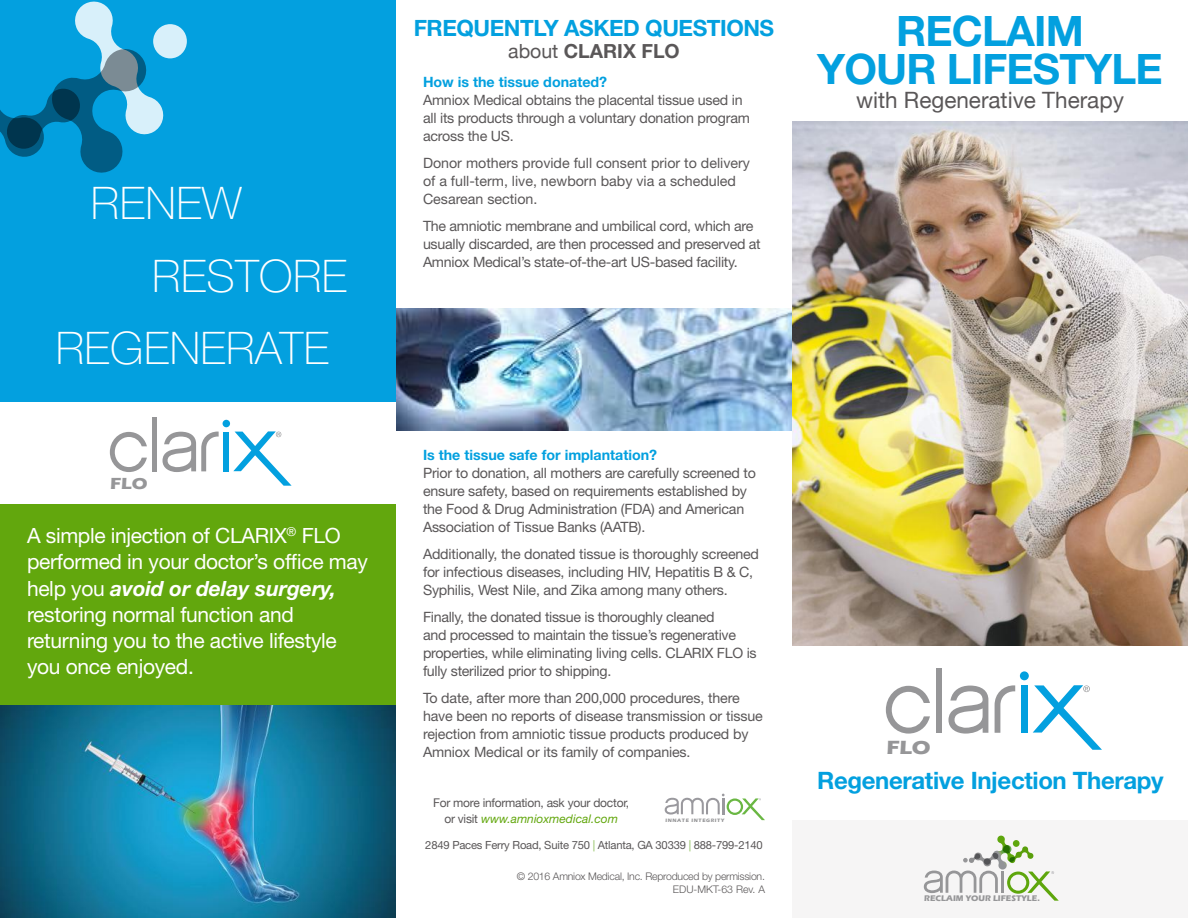
<style>
.page{position:relative;width:1188px;height:918px;background:#fff}
.page>*{position:absolute;margin:0;border:0;box-sizing:border-box;transform-origin:0 0}
.t1{font:100 45px/72.8px "Helvetica Neue";letter-spacing:.01em;color:#fff}
.t2{font:700 42px/37.5px "Helvetica Neue";letter-spacing:-.02em;color:#03a0df;text-align:center}
.t3{font:700 24px "Helvetica Neue";letter-spacing:-.015em;color:#03a0df}
.t4{font:700 22.5px "Helvetica Neue";letter-spacing:-.02em;color:#03a0df}
.t5{font:22.5px "Helvetica Neue";color:#5a5758}
.t6{font:21px/26.2px "Helvetica Neue";letter-spacing:-.015em;color:#fff}
.t7{font:700 19.65px "Eras ITC";color:#969698;scale:1.1 1}
.t8{font:700 19.5px "Helvetica Neue";color:#5a5758}
.t9{font:700 16.5px "Eras ITC";color:#969698;scale:1.1 1}
.t10{font:14.25px/18px "Helvetica Neue";letter-spacing:-.015em;color:#5a5758}
.t11{font:700 14.25px "Helvetica Neue";color:#03a0df}
.t12{font:12px/16.5px "Helvetica Neue";letter-spacing:-.02em;color:#5a5758;text-align:center}
.t13{font:11.25px "Helvetica Neue";letter-spacing:-.02em;color:#5a5758}
.t14{font:300 10.5px/13.5px "Helvetica Neue";letter-spacing:-.02em;color:#5a5758;text-align:right}
.t15{font:700 8.4px "Eras ITC";color:#969698}
.t16{font:700 4.95px "Eras ITC";letter-spacing:.125em;color:#969698}
.s1{font-weight:700;font-style:italic}
.s2{font-weight:400}
.s3{font-style:italic;color:#62a70d}
.s4{color:#8abd57}
</style>
<div class="page">
<div style="left:0;top:0;width:396px;height:918px;background:#03a0df"></div>
<div style="left:0;top:462px;width:396px;height:272px;background:#62a70d"></div>
<div style="left:792px;top:821px;width:396px;height:97px;background:#f6f5f5"></div>
<div style="left:1021px;top:685px;width:6px;height:48px;background:#03a0df"></div>
<svg style="left:948px;top:686px;width:40px;height:48px"></svg>
<svg style="left:995px;top:685px;width:20px;height:48px"></svg>
<svg style="left:886px;top:686px;width:44px;height:48px"></svg>
<div style="left:936px;top:668px;width:6px;height:65px;background:#969698"></div>
<div style="left:1020px;top:671px;width:9px;height:9px;background:#03a0df;border-radius:50%"></div>
<svg style="left:1033px;top:685px;width:69px;height:65px"></svg>
<svg style="left:924px;top:835px;width:135px;height:66px"></svg>
<svg style="left:665px;top:794px;width:100px;height:26px"></svg>
<svg style="left:0;top:2px;width:187px;height:171px"></svg>
<div style="left:0;top:402px;width:396px;height:102px;background:#fff"></div>
<div style="left:224px;top:432px;width:5px;height:39px;background:#03a0df"></div>
<svg style="left:163px;top:432px;width:56px;height:40px"></svg>
<svg style="left:110px;top:432px;width:37px;height:40px"></svg>
<div style="left:152px;top:417px;width:5px;height:54px;background:#969698"></div>
<div style="left:223px;top:420px;width:7px;height:7px;background:#03a0df;border-radius:50%"></div>
<svg style="left:233px;top:431px;width:59px;height:55px"></svg>
<img style="left:396px;top:309px;width:396px;height:121px">
<img style="left:792px;top:122px;width:396px;height:524px">
<img style="left:0;top:705px;width:396px;height:213px">
<h1 class="t1" style="left:152px;top:166px;width:196px;text-indent:-61px">RENEW<br>RESTORE</h1>
<h1 class="t1" style="left:56px;top:312px;width:275px">REGENERATE</h1>
<p class="t9" style="left:110px;top:474px;width:35px">FLO</p>
<h3 class="t6" style="left:27px;top:522px;width:342px">A simple injection of CLARIX<sup>®</sup> FLO performed in your doctor’s office may help you <span class="s1">avoid or delay surgery, </span>restoring normal function and returning you to the active lifestyle you once enjoyed.</h3>
<h3 class="t4" style="left:414px;top:14px;width:362px">FREQUENTLY ASKED QUESTIONS</h3>
<h3 class="t8" style="left:508px;top:39px;width:173px"><span class="s2">about</span> CLARIX FLO</h3>
<p class="t11" style="left:423px;top:73px;width:186px">How is the tissue donated?</p>
<p class="t10" style="left:423px;top:91px;width:329px">Amniox Medical obtains the placental tissue used in all its products through a voluntary donation program across the US.</p>
<p class="t10" style="left:423px;top:154px;width:329px">Donor mothers provide full consent prior to delivery of a full-term, live, newborn baby via a scheduled<br>Cesarean section.</p>
<p class="t10" style="left:423px;top:217px;width:339px">The amniotic membrane and umbilical cord, which are usually discarded, are then processed and preserved at<br>Amniox Medical’s state-of-the-art US-based facility.</p>
<h2 class="t2" style="left:817px;top:12px;width:347px">RECLAIM<br>YOUR LIFESTYLE</h2>
<h3 class="t5" style="left:856px;top:84px;width:269px">with Regenerative Therapy</h3>
<p class="t11" style="left:423px;top:447px;width:236px">Is the tissue safe for implantation?</p>
<p class="t10" style="left:423px;top:464px;width:334px">Prior to donation, all mothers are carefully screened to ensure safety, based on requirements established by the Food &amp; Drug Administration (FDA) and American Association of Tissue Banks (AATB).</p>
<p class="t10" style="left:423px;top:545px;width:338px">Additionally, the donated tissue is thoroughly screened for infectious diseases, including HIV, Hepatitis B &amp; C,<br>Syphilis, West Nile, and Zika among many others.</p>
<p class="t10" style="left:423px;top:608px;width:335px">Finally, the donated tissue is thoroughly cleaned<br>and processed to maintain the tissue’s regenerative properties, while eliminating living cells. CLARIX FLO is fully sterilized prior to shipping.</p>
<p class="t10" style="left:423px;top:689px;width:341px">To date, after more than 200,000 procedures, there have been no reports of disease transmission or tissue rejection from amniotic tissue products produced by Amniox Medical or its family of companies.</p>
<p class="t12" style="left:433px;top:795px;width:198px">For more information, ask your doctor, or visit <span class="s3">www.amnioxmedical.com</span></p>
<p class="t13" style="left:425px;top:838px;width:339px">2849 Paces Ferry Road, Suite 750 <span class="s4">|</span> Atlanta, GA 30339 <span class="s4">|</span> 888-799-2140</p>
<p class="t14" style="left:517px;top:869px;width:250px">© 2016 Amniox Medical, Inc. Reproduced by permission.<br>EDU-MKT-63 Rev. A</p>
<p class="t16" style="left:665px;top:817px;width:60px">INNATE INTEGRITY</p>
<h3 class="t7" style="left:886px;top:736px;width:42px">FLO</h3>
<h3 class="t3" style="left:817px;top:765px;width:348px">Regenerative Injection Therapy</h3>
<p class="t15" style="left:924px;top:894px;width:117px">RECLAIM YOUR LIFESTYLE.</p>
</div>
